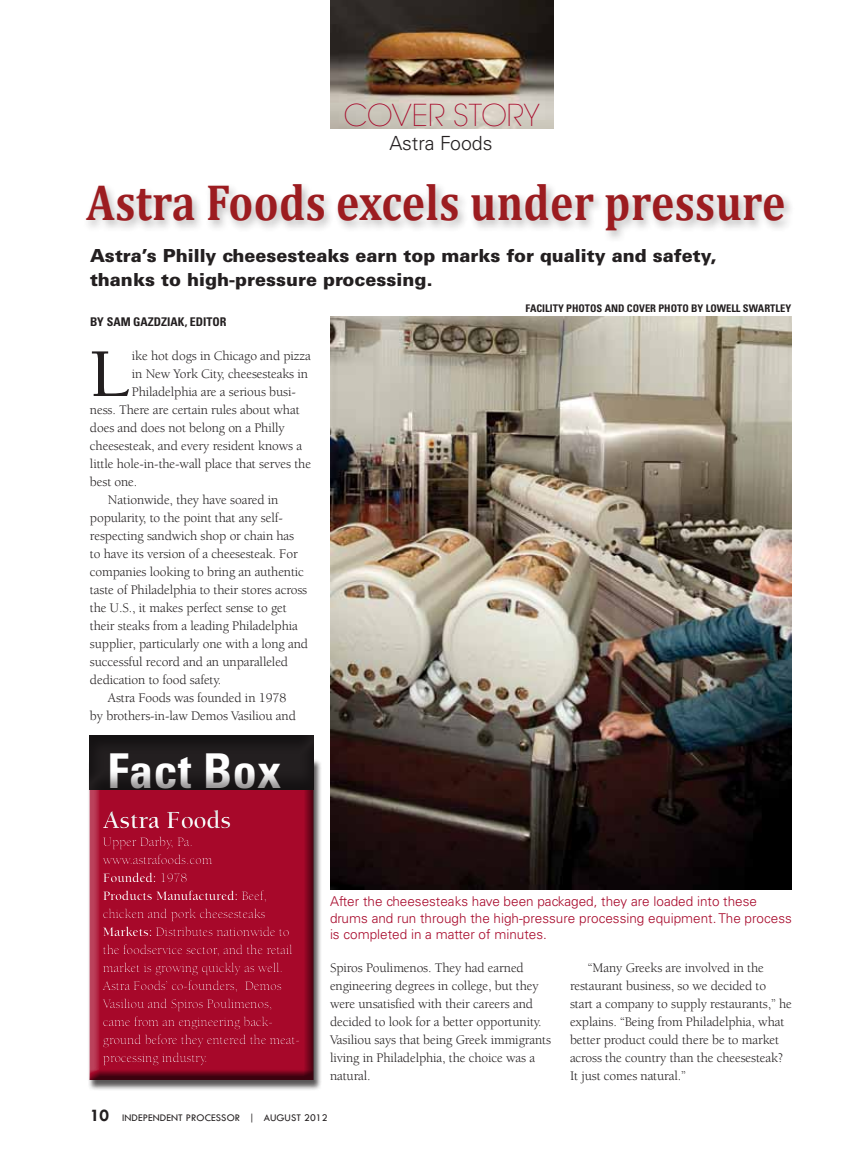
<style>
.page{position:relative;width:864px;height:1161px;background:#fff}
.page>*{position:absolute;margin:0;border:0;box-sizing:border-box;transform-origin:0 0}
.t1{font:500 70.2px "Berkeley";color:#231f20}
.t2{font:700 51px "Cambria";letter-spacing:.01em;color:#9c1c20;scale:.86 1}
.t3{font:700 condensed 48px "Univers";letter-spacing:.01em;color:#fff}
.t4{font:200 30px "Avant Garde";color:#a7082a}
.t5{font:700 25.5px "Berkeley";letter-spacing:-.01em;color:#fff}
.t6{font:300 19.5px "Univers";color:#231f20}
.t7{font:900 18px/24px "Univers";color:#231f20}
.t8{font:13.5px/18px "Berkeley";letter-spacing:-.01em;color:#231f20}
.t9{font:13.5px/18px "Berkeley";letter-spacing:-.01em;color:#fff}
.t10{font:300 13.5px/16.5px "Univers";color:#a7082a}
.t11{font:700 condensed 12px "Univers";color:#231f20}
.t12{font:700 condensed 10.5px "Univers";color:#231f20}
.t13{font:10.5px "Tw Cen";letter-spacing:.01em;color:#231f20}
.s1{font-weight:700}
.s2{font-weight:700;font-size:18px}
</style>
<div class="page">
<div style="left:82px;top:181px;width:713px;height:63px;background:#231f20;opacity:.32"></div>
<div style="left:88px;top:758px;width:234px;height:332px;background:#231f20;opacity:.75"></div>
<div style="left:88px;top:758px;width:228px;height:323px;background:#231f20;opacity:.75"></div>
<div style="left:89px;top:716px;width:241px;height:357px;background:#231f20;opacity:.5"></div>
<img style="left:330px;top:316px;width:462px;height:573px">
<img style="left:330px;top:0;width:224px;height:129px">
<h3 class="t4" style="left:344px;top:98px;width:198px">COVER STORY</h3>
<h3 class="t6" style="left:390px;top:131px;width:104px">Astra Foods</h3>
<h2 class="t2" style="left:86px;top:166px;width:814px">Astra Foods excels under pressure</h2>
<h3 class="t7" style="left:90px;top:243px;width:628px">Astra’s Philly cheesesteaks earn top marks for quality and safety, thanks to high-pressure processing.</h3>
<p class="t11" style="left:90px;top:314px;width:138px">BY SAM GAZDZIAK, EDITOR</p>
<h1 class="t1" style="left:90px;top:337px;width:41px">L</h1>
<p class="t8" style="left:132px;top:347px;width:181px">ike hot dogs in Chicago and pizza</p>
<p class="t8" style="left:132px;top:365px;width:178px">in New York City, cheesesteaks in</p>
<p class="t8" style="left:132px;top:383px;width:166px">Philadelphia are a serious busi-</p>
<p class="t8" style="left:90px;top:401px;width:211px">ness. There are certain rules about what</p>
<p class="t8" style="left:90px;top:419px;width:196px">does and does not belong on a Philly</p>
<p class="t8" style="left:90px;top:437px;width:214px">cheesesteak, and every resident knows a</p>
<p class="t8" style="left:90px;top:455px;width:223px">little hole-in-the-wall place that serves the</p>
<p class="t8" style="left:90px;top:473px;width:49px">best one.</p>
<p class="t8" style="left:108px;top:491px;width:172px">Nationwide, they have soared in</p>
<p class="t8" style="left:90px;top:509px;width:194px">popularity, to the point that any self-</p>
<p class="t8" style="left:90px;top:527px;width:206px">respecting sandwich shop or chain has</p>
<p class="t8" style="left:90px;top:545px;width:209px">to have its version of a cheesesteak. For</p>
<p class="t8" style="left:90px;top:563px;width:216px">companies looking to bring an authentic</p>
<p class="t8" style="left:90px;top:581px;width:219px">taste of Philadelphia to their stores across</p>
<p class="t8" style="left:90px;top:599px;width:198px">the U.S., it makes perfect sense to get</p>
<p class="t8" style="left:90px;top:617px;width:209px">their steaks from a leading Philadelphia</p>
<p class="t8" style="left:90px;top:635px;width:220px">supplier, particularly one with a long and</p>
<p class="t8" style="left:90px;top:653px;width:200px">successful record and an unparalleled</p>
<p class="t8" style="left:90px;top:671px;width:133px">dedication to food safety.</p>
<p class="t8" style="left:108px;top:689px;width:180px">Astra Foods was founded in 1978</p>
<p class="t8" style="left:90px;top:707px;width:207px">by brothers-in-law Demos Vasiliou and</p>
<h3 class="t3" style="left:107px;top:741px;width:176px">FACT BOX</h3>
<h3 class="t5" style="left:103px;top:807px;width:130px">Astra Foods</h3>
<p class="t9" style="left:103px;top:833px;width:198px">Upper Darby, Pa. www.astrafoods.com<br><span class="s1">Founded:</span> 1978<br><span class="s1">Products Manufactured:</span> Beef, chicken and pork cheesesteaks<br><span class="s1">Markets:</span> Distributes nationwide to the foodservice sector, and the retail market is growing quickly as well.<br>Astra Foods’ co-founders, Demos<br>Vasiliou and Spiros Poulimenos, came from an engineering back&shy;ground before they entered the meat&shy;processing industry.</p>
<p class="t12" style="left:526px;top:302px;width:267px">FACILITY PHOTOS AND COVER PHOTO BY LOWELL SWARTLEY</p>
<p class="t10" style="left:330px;top:893px;width:463px">After the cheesesteaks have been packaged, they are loaded into these drums and run through the high-pressure processing equipment. The process is completed in a matter of minutes.</p>
<p class="t8" style="left:330px;top:959px;width:223px">Spiros Poulimenos. They had earned engineering degrees in college, but they were unsatisfied with their careers and decided to look for a better opportunity.<br>Vasiliou says that being Greek immigrants living in Philadelphia, the choice was a natural.</p>
<p class="t8" style="left:570px;top:959px;width:224px;text-indent:18px">“Many Greeks are involved in the restaurant business, so we decided to start a company to supply restaurants,” he explains. “Being from Philadelphia, what better product could there be to market across the country than the cheesesteak?<br>It just comes natural.”</p>
<p class="t13" style="left:90px;top:1111px;width:239px"><span class="s2">10</span> INDEPENDENT PROCESSOR | AUGUST 2012</p>
</div>
